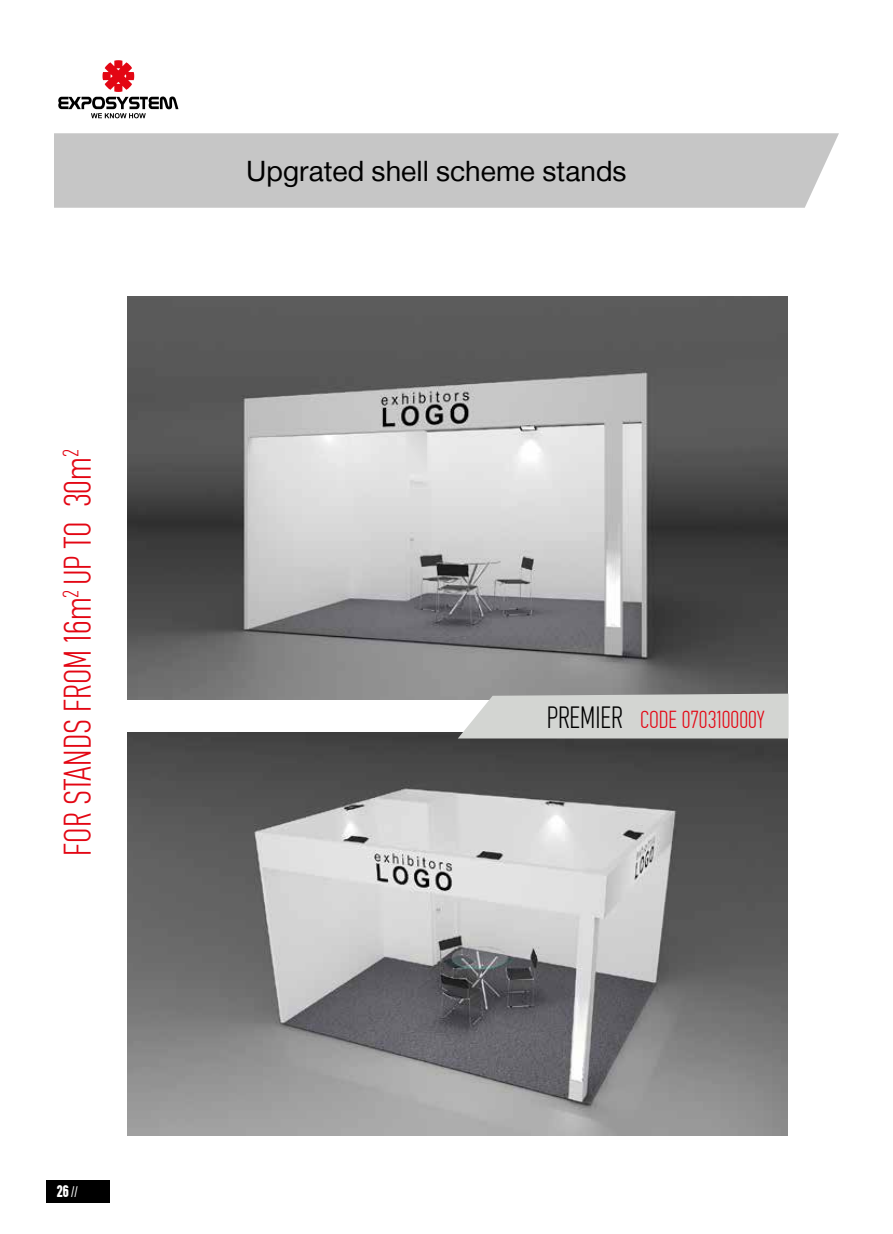
<style>
.page{position:relative;width:893px;height:1234px;background:#fff}
.page>*{position:absolute;margin:0;border:0;box-sizing:border-box;transform-origin:0 0}
.t1{font:300 condensed 37.5px "CF Din";color:#e30613}
.t2{font:30px "CF Helvetica";color:#000}
.t3{font:300 condensed 24px "CF Din";color:#e30613}
.t4{font:700 condensed 16.5px "CF Din";color:#fff}
.s1{font-weight:400;font-size:15px}
.s2{font-size:30px;color:#000}
</style>
<div class="page">
<div style="left:46px;top:1179px;width:64px;height:22px;background:#000"></div>
<img style="left:127px;top:297px;width:660px;height:402px">
<svg style="left:406px;top:430px;width:21px;height:46px"></svg>
<img style="left:127px;top:732px;width:660px;height:403px">
<div style="left:54px;top:133px;width:785px;height:75px;background:#c6c6c6"></div>
<svg style="left:58px;top:60px;width:120px;height:58px"></svg>
<svg style="left:458px;top:693px;width:331px;height:45px;background:#d0d2cf"></svg>
<p class="t1" style="left:58px;top:855px;width:408px;rotate:-90deg">FOR STANDS FROM 16m<sup>2</sup> UP TO 30m<sup>2</sup></p>
<p class="t4" style="left:57px;top:1182px;width:23px">26 <span class="s1">//</span></p>
<p class="t2" style="left:246px;top:154px;width:382px">Upgrated shell scheme stands</p>
<p class="t3" style="left:547px;top:706px;width:220px"><span class="s2">PREMIER</span> CODE 070310000Y</p>
</div>
